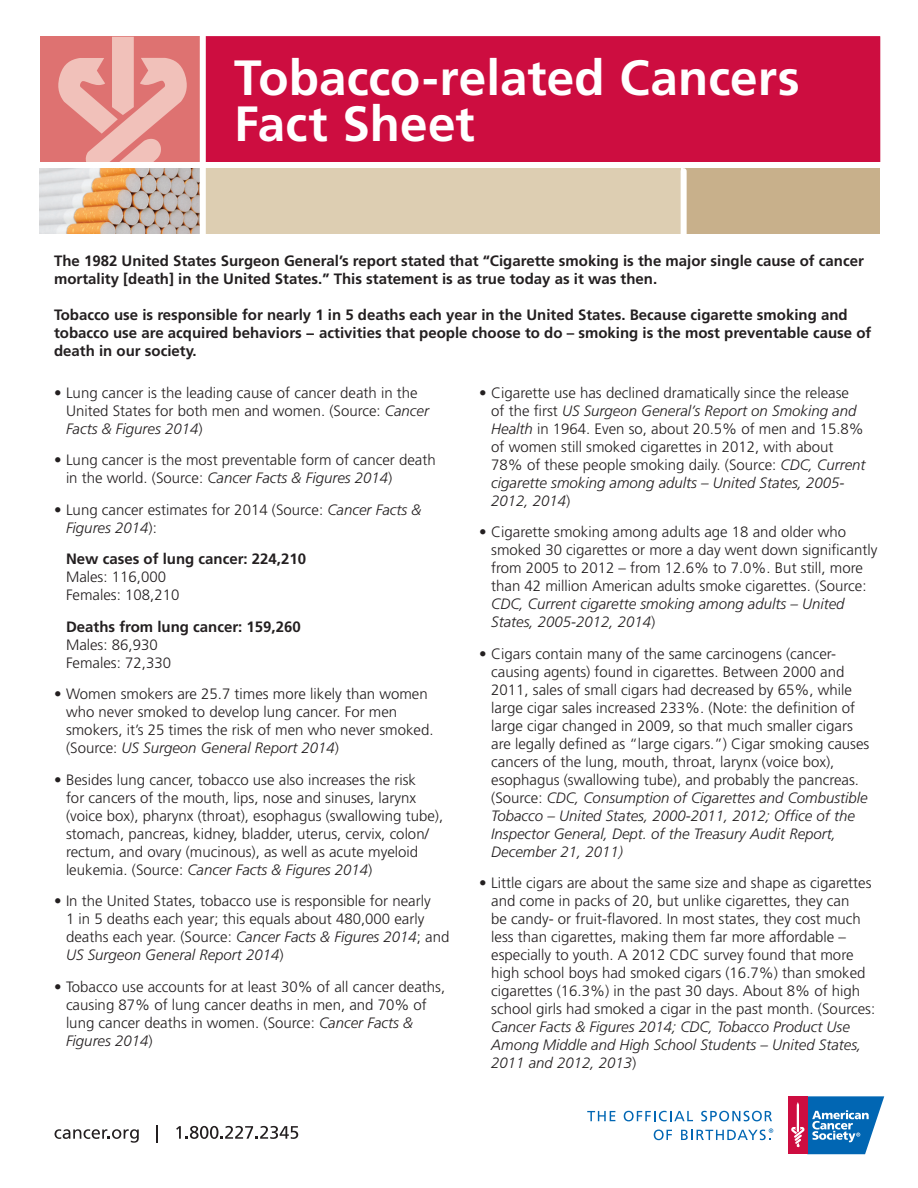
<style>
.page{position:relative;width:918px;height:1188px;background:#fff}
.page>*{position:absolute;margin:0;border:0;box-sizing:border-box;transform-origin:0 0}
.t1{font:700 49.5px/46.5px "Frutiger LT Std";color:#fff}
.t2{font:300 15px/18px "Frutiger LT Std";color:#231f20}
.t3{font:700 15px/18px "Frutiger LT Std";color:#231f20}
.t4{font:italic 300 15px/18px "Frutiger LT Std";color:#231f20}
.s1{font-style:italic}
.s2{font-style:normal}
</style>
<div class="page">
<div style="left:197px;top:36px;width:684px;height:126px;background:#cd0d40"></div>
<div style="left:40px;top:37px;width:164px;height:125px;background:#de7271"></div>
<svg style="left:55px;top:1129px;width:84px;height:14px"></svg>
<svg style="left:157px;top:1125px;width:1px;height:18px"></svg>
<svg style="left:176px;top:1126px;width:122px;height:13px"></svg>
<svg style="left:58px;top:37px;width:129px;height:125px"></svg>
<div style="left:202px;top:162px;width:479px;height:71px;background:#ddceb2"></div>
<img style="left:40px;top:168px;width:160px;height:65px">
<div style="left:684px;top:162px;width:196px;height:71px;background:#c8b08b"></div>
<div style="left:200px;top:24px;width:6px;height:219px;background:#fff;border-radius:3px"></div>
<div style="left:30px;top:162px;width:864px;height:6px;background:#fff;border-radius:3px"></div>
<div style="left:681px;top:168px;width:6px;height:75px;background:#fff;border-radius:3px"></div>
<div style="left:788px;top:1096px;width:19px;height:58px;background:#cd0d40"></div>
<svg style="left:791px;top:1096px;width:93px;height:58px"></svg>
<svg style="left:587px;top:1111px;width:28px;height:10px"></svg>
<svg style="left:624px;top:1111px;width:69px;height:10px"></svg>
<svg style="left:701px;top:1111px;width:71px;height:10px"></svg>
<svg style="left:654px;top:1130px;width:18px;height:10px"></svg>
<svg style="left:681px;top:1128px;width:92px;height:12px"></svg>
<h1 class="t1" style="left:234px;top:55px;width:567px">Tobacco-related Cancers<br>Fact Sheet</h1>
<p class="t3" style="left:54px;top:252px;width:811px">The 1982 United States Surgeon General’s report stated that “Cigarette smoking is the major single cause of cancer mortality [death] in the United States.” This statement is as true today as it was then.</p>
<p class="t3" style="left:54px;top:306px;width:819px">Tobacco use is responsible for nearly 1 in 5 deaths each year in the United States. Because cigarette smoking and tobacco use are acquired behaviors − activities that people choose to do – smoking is the most preventable cause of death in our society.</p>
<p class="t2" style="left:66px;top:384px;width:365px;text-indent:-12px">• Lung cancer is the leading cause of cancer death in the<br>United States for both men and women. (Source: <span class="s1">Cancer<br>Facts &amp; Figures 2014</span>)</p>
<p class="t2" style="left:66px;top:451px;width:371px;text-indent:-12px">• Lung cancer is the most preventable form of cancer death in the world. (Source: <span class="s1">Cancer Facts &amp; Figures 2014</span>)</p>
<p class="t2" style="left:66px;top:501px;width:357px;text-indent:-12px">• Lung cancer estimates for 2014 (Source: <span class="s1">Cancer Facts &amp;<br>Figures 2014</span>):</p>
<p class="t3" style="left:66px;top:550px;width:242px">New cases of lung cancer: 224,210</p>
<p class="t2" style="left:66px;top:568px;width:115px">Males: 116,000<br>Females: 108,210</p>
<p class="t3" style="left:66px;top:617px;width:236px">Deaths from lung cancer: 159,260</p>
<p class="t2" style="left:66px;top:636px;width:107px">Males: 86,930<br>Females: 72,330</p>
<p class="t2" style="left:66px;top:685px;width:369px;text-indent:-12px">• Women smokers are 25.7 times more likely than women who never smoked to develop lung cancer. For men smokers, it’s 25 times the risk of men who never smoked. (Source: <span class="s1">US Surgeon General Report 2014</span>)</p>
<p class="t2" style="left:66px;top:771px;width:379px;text-indent:-12px">• Besides lung cancer, tobacco use also increases the risk<br>for cancers of the mouth, lips, nose and sinuses, larynx (voice box), pharynx (throat), esophagus (swallowing tube), stomach, pancreas, kidney, bladder, uterus, cervix, colon/ rectum, and ovary (mucinous), as well as acute myeloid leukemia. (Source: <span class="s1">Cancer Facts &amp; Figures 2014</span>)</p>
<p class="t2" style="left:66px;top:892px;width:385px;text-indent:-12px">• In the United States, tobacco use is responsible for nearly<br>1 in 5 deaths each year; this equals about 480,000 early deaths each year. (Source: <span class="s1">Cancer Facts &amp; Figures 2014</span>; and <span class="s1">US Surgeon General Report 2014</span>)</p>
<p class="t2" style="left:66px;top:978px;width:381px;text-indent:-12px">• Tobacco use accounts for at least 30% of all cancer deaths, causing 87% of lung cancer deaths in men, and 70% of lung cancer deaths in women. (Source: <span class="s1">Cancer Facts &amp; Figures 2014</span>)</p>
<p class="t2" style="left:491px;top:384px;width:376px;text-indent:-12px">• Cigarette use has declined dramatically since the release of the first <span class="s1">US Surgeon General’s Report on Smoking and Health</span> in 1964. Even so, about 20.5% of men and 15.8% of women still smoked cigarettes in 2012, with about 78% of these people smoking daily. (Source: <span class="s1">CDC, Current cigarette smoking among adults – United States, 2005- 2012, 2014</span>)</p>
<p class="t2" style="left:491px;top:523px;width:388px;text-indent:-12px">• Cigarette smoking among adults age 18 and older who smoked 30 cigarettes or more a day went down significantly from 2005 to 2012 – from 12.6% to 7.0%. But still, more than 42 million American adults smoke cigarettes. (Source:</p>
<p class="t4" style="left:491px;top:595px;width:355px">CDC, Current cigarette smoking among adults – United<br>States, 2005-2012, 2014<span class="s2">)</span></p>
<p class="t2" style="left:491px;top:645px;width:380px;text-indent:-12px">• Cigars contain many of the same carcinogens (cancer&shy;causing agents) found in cigarettes. Between 2000 and 2011, sales of small cigars had decreased by 65%, while large cigar sales increased 233%. (Note: the definition of large cigar changed in 2009, so that much smaller cigars are legally defined as “large cigars.”) Cigar smoking causes cancers of the lung, mouth, throat, larynx (voice box), esophagus (swallowing tube), and probably the pancreas. (Source: <span class="s1">CDC, Consumption of Cigarettes and Combustible Tobacco – United States, 2000-2011, 2012; Office of the Inspector General, Dept. of the Treasury Audit Report, December 21, 2011)</span></p>
<p class="t2" style="left:491px;top:874px;width:385px;text-indent:-12px">• Little cigars are about the same size and shape as cigarettes and come in packs of 20, but unlike cigarettes, they can<br>be candy- or fruit-flavored. In most states, they cost much less than cigarettes, making them far more affordable – especially to youth. A 2012 CDC survey found that more high school boys had smoked cigars (16.7%) than smoked cigarettes (16.3%) in the past 30 days. About 8% of high school girls had smoked a cigar in the past month. (Sources:</p>
<p class="t4" style="left:491px;top:1018px;width:372px">Cancer Facts &amp; Figures 2014; CDC, Tobacco Product Use<br>Among Middle and High School Students – United States,<br>2011 and 2012, 2013<span class="s2">)</span></p>
</div>
